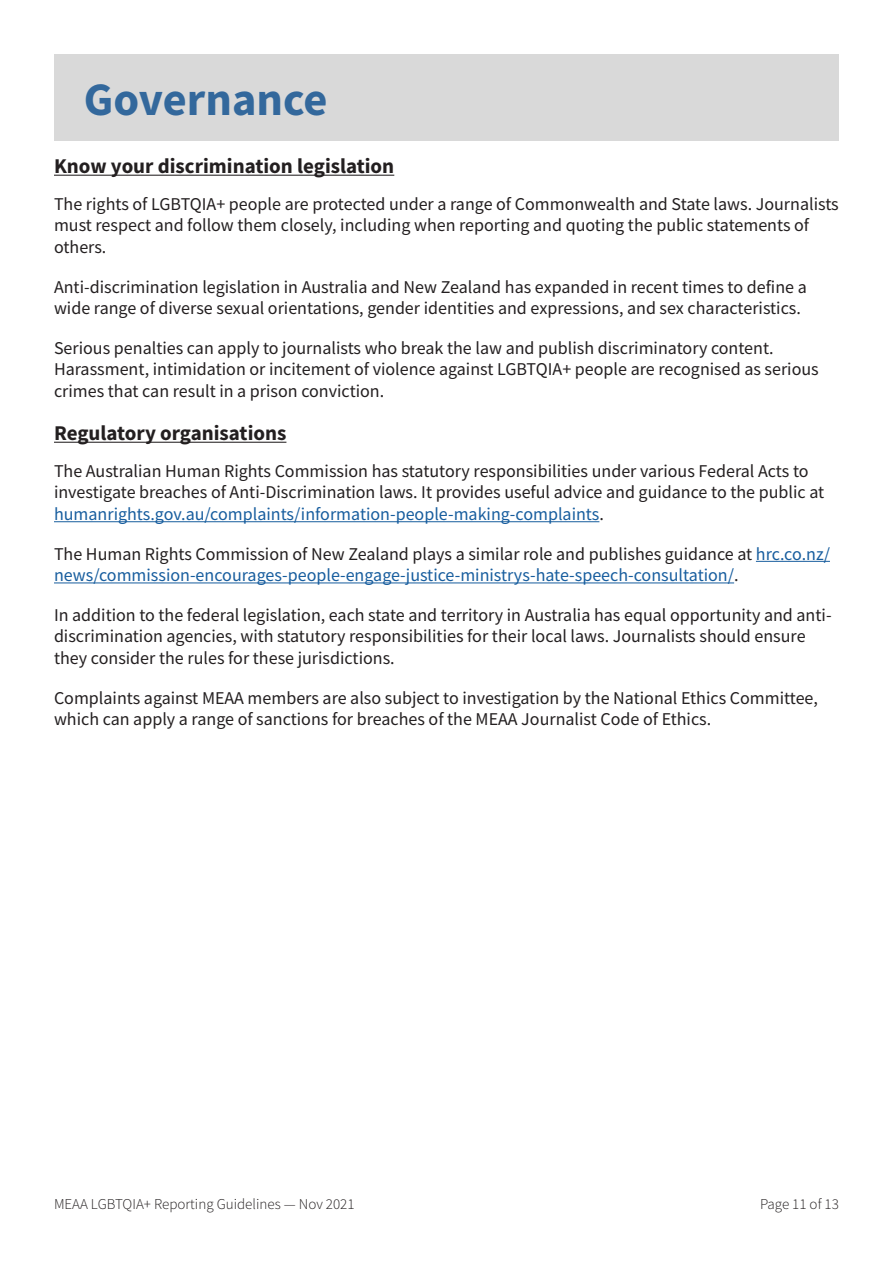
<style>
.page{position:relative;width:893px;height:1263px;background:#fff}
.page>*{position:absolute;margin:0;border:0;box-sizing:border-box;transform-origin:0 0}
.t1{font:700 46.5px "Source Sans Pro";color:#33689c}
.sub_head_underlined{font:700 21px "Source Sans Pro";color:#231f20}
.t2{font:18px/21.6px "Source Sans Pro";color:#231f20}
.t3{font:18px/21.6px "Source Sans Pro";color:#175d9e}
.t4{font:300 15px "Source Sans Pro";color:#231f20}
.s1{color:#175d9e}
.s2{color:#231f20}
</style>
<div class="page">
<hr style="left:54px;top:175px;width:340px;height:1px;background:#231f20">
<hr style="left:54px;top:442px;width:232px;height:1px;background:#231f20">
<hr style="left:54px;top:521px;width:545px;height:1px;background:#175d9e">
<hr style="left:756px;top:561px;width:74px;height:1px;background:#175d9e">
<hr style="left:54px;top:582px;width:680px;height:1px;background:#175d9e">
<div style="left:54px;top:54px;width:785px;height:86px;background:#d9d9d9"></div>
<p class="t1" style="left:84px;top:68px;width:245px">Governance</p>
<p class="sub_head_underlined" style="left:54px;top:152px;width:342px">Know your discrimination legislation</p>
<p class="t2" style="left:54px;top:193px;width:786px">The rights of LGBTQIA+ people are protected under a range of Commonwealth and State laws. Journalists must respect and follow them closely, including when reporting and quoting the public statements of others.</p>
<p class="t2" style="left:54px;top:276px;width:754px">Anti-discrimination legislation in Australia and New Zealand has expanded in recent times to define a wide range of diverse sexual orientations, gender identities and expressions, and sex characteristics.</p>
<p class="t2" style="left:54px;top:337px;width:766px">Serious penalties can apply to journalists who break the law and publish discriminatory content.<br>Harassment, intimidation or incitement of violence against LGBTQIA+ people are recognised as serious crimes that can result in a prison conviction.</p>
<p class="sub_head_underlined" style="left:54px;top:419px;width:234px">Regulatory organisations</p>
<p class="t2" style="left:54px;top:460px;width:772px">The Australian Human Rights Commission has statutory responsibilities under various Federal Acts to investigate breaches of Anti-Discrimination laws. It provides useful advice and guidance to the public at <span class="s1">humanrights.gov.au/complaints/information-people-making-complaints</span>.</p>
<p class="t3" style="left:54px;top:543px;width:777px"><span class="s2">The Human Rights Commission of New Zealand plays a similar role and publishes guidance at</span> hrc.co.nz/ news/commission-encourages-people-engage-justice-ministrys-hate-speech-consultation/<span class="s2">.</span></p>
<p class="t2" style="left:54px;top:604px;width:779px">In addition to the federal legislation, each state and territory in Australia has equal opportunity and anti&shy;discrimination agencies, with statutory responsibilities for their local laws. Journalists should ensure they consider the rules for these jurisdictions.</p>
<p class="t2" style="left:54px;top:687px;width:765px">Complaints against MEAA members are also subject to investigation by the National Ethics Committee, which can apply a range of sanctions for breaches of the MEAA Journalist Code of Ethics.</p>
<p class="t4" style="left:54px;top:1195px;width:302px">MEAA LGBTQIA+ Reporting Guidelines — Nov 2021</p>
<p class="t4" style="left:760px;top:1195px;width:80px">Page 11 of 13</p>
</div>
